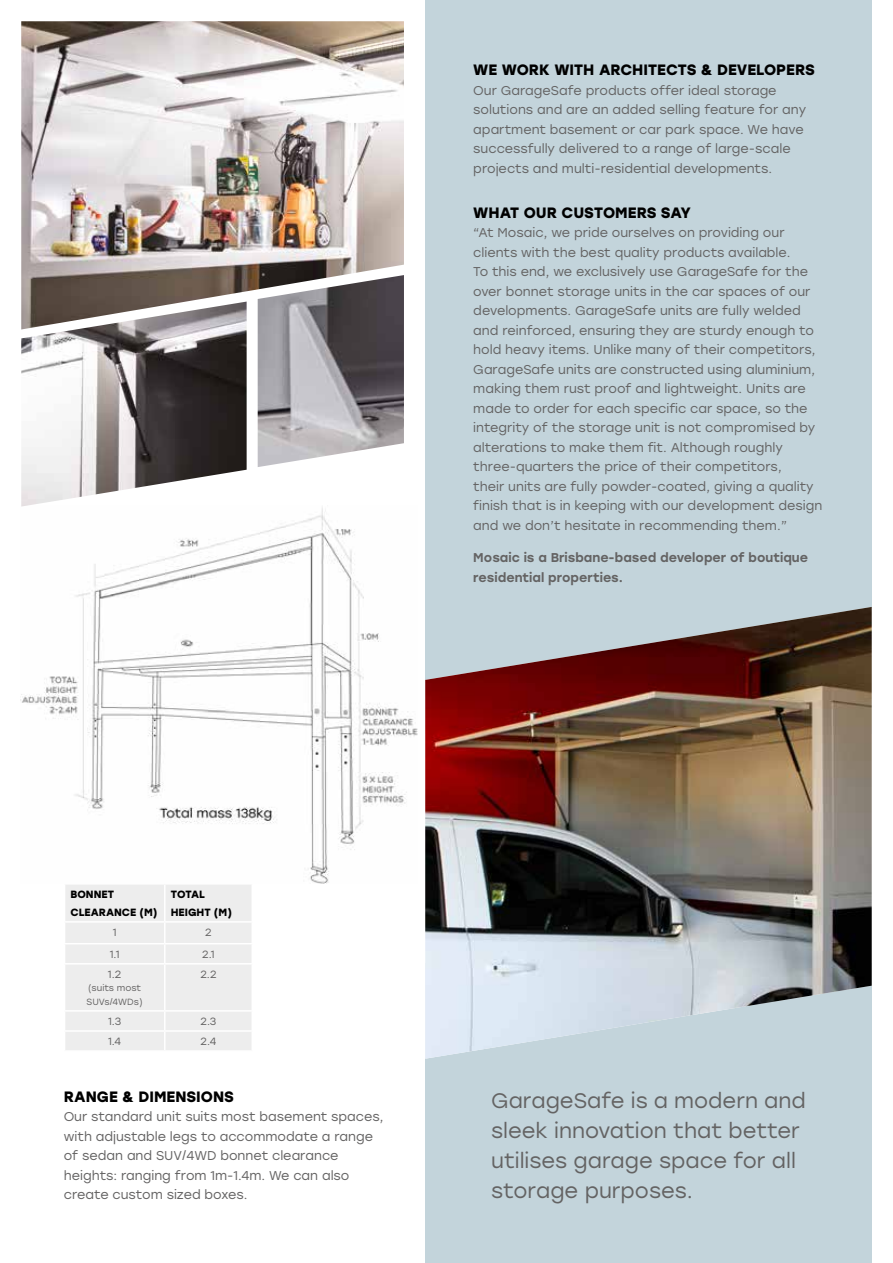
<style>
.page{position:relative;width:893px;height:1263px;background:#fff}
.page>*{position:absolute;margin:0;border:0;box-sizing:border-box;transform-origin:0 0}
.t1{font:21px/30px "Stolzl";color:#646363}
.t2{font:700 15px "Stolzl";color:#000}
.t3{font:12.75px/19.5px "Stolzl";color:#646363}
.t4{font:500 12.75px/19.5px "Stolzl";color:#646363}
.t5{font:700 10.5px/18px "Stolzl";color:#000}
.t6{font:10.5px "Stolzl";color:#646363}
.t7{font:9px/13.5px "Stolzl";color:#646363}
</style>
<div class="page">
<div style="left:425px;top:0;width:447px;height:733px;background:#c3d4db"></div>
<div style="left:425px;top:963px;width:447px;height:300px;background:#c3d4db"></div>
<img style="left:20px;top:506px;width:398px;height:377px">
<img style="left:21px;top:329px;width:226px;height:177px">
<img style="left:258px;top:329px;width:146px;height:138px">
<img style="left:21px;top:21px;width:383px;height:308px">
<img style="left:425px;top:607px;width:447px;height:452px">
<div style="left:65px;top:885px;width:186px;height:165px;background:#ededed"></div>
<p class="t2" style="left:473px;top:59px;width:343px">WE WORK WITH ARCHITECTS &amp; DEVELOPERS</p>
<p class="t3" style="left:473px;top:80px;width:334px">Our GarageSafe products offer ideal storage solutions and are an added selling feature for any apartment basement or car park space. We have successfully delivered to a range of large-scale projects and multi-residential developments.</p>
<p class="t2" style="left:473px;top:202px;width:219px">WHAT OUR CUSTOMERS SAY</p>
<p class="t3" style="left:473px;top:223px;width:351px">“At Mosaic, we pride ourselves on providing our clients with the best quality products available.<br>To this end, we exclusively use GarageSafe for the over bonnet storage units in the car spaces of our developments. GarageSafe units are fully welded and reinforced, ensuring they are sturdy enough to hold heavy items. Unlike many of their competitors, GarageSafe units are constructed using aluminium, making them rust proof and lightweight. Units are made to order for each specific car space, so the integrity of the storage unit is not compromised by alterations to make them fit. Although roughly three-quarters the price of their competitors,<br>their units are fully powder-coated, giving a quality finish that is in keeping with our development design and we don’t hesitate in recommending them.”</p>
<p class="t4" style="left:473px;top:547px;width:336px">Mosaic is a Brisbane-based developer of boutique residential properties.</p>
<p class="t5" style="left:71px;top:885px;width:89px">BONNET<br>CLEARANCE (M)</p>
<p class="t5" style="left:171px;top:885px;width:63px">TOTAL<br>HEIGHT (M)</p>
<p class="t6" style="left:113px;top:925px;width:5px">1</p>
<p class="t6" style="left:205px;top:925px;width:8px">2</p>
<p class="t6" style="left:110px;top:947px;width:11px">1.1</p>
<p class="t6" style="left:202px;top:947px;width:14px">2.1</p>
<p class="t6" style="left:108px;top:967px;width:15px">1.2</p>
<p class="t7" style="left:87px;top:981px;width:58px">(suits most<br>SUVs/4WDs)</p>
<p class="t6" style="left:201px;top:967px;width:17px">2.2</p>
<p class="t6" style="left:108px;top:1014px;width:15px">1.3</p>
<p class="t6" style="left:201px;top:1014px;width:17px">2.3</p>
<p class="t6" style="left:108px;top:1034px;width:15px">1.4</p>
<p class="t6" style="left:201px;top:1034px;width:17px">2.4</p>
<p class="t2" style="left:64px;top:1086px;width:172px">RANGE &amp; DIMENSIONS</p>
<p class="t3" style="left:64px;top:1106px;width:321px">Our standard unit suits most basement spaces, with adjustable legs to accommodate a range of sedan and SUV/4WD bonnet clearance heights: ranging from 1m-1.4m. We can also create custom sized boxes.</p>
<h1 class="t1" style="left:491px;top:1085px;width:316px">GarageSafe is a modern and sleek innovation that better utilises garage space for all storage purposes.</h1>
</div>
